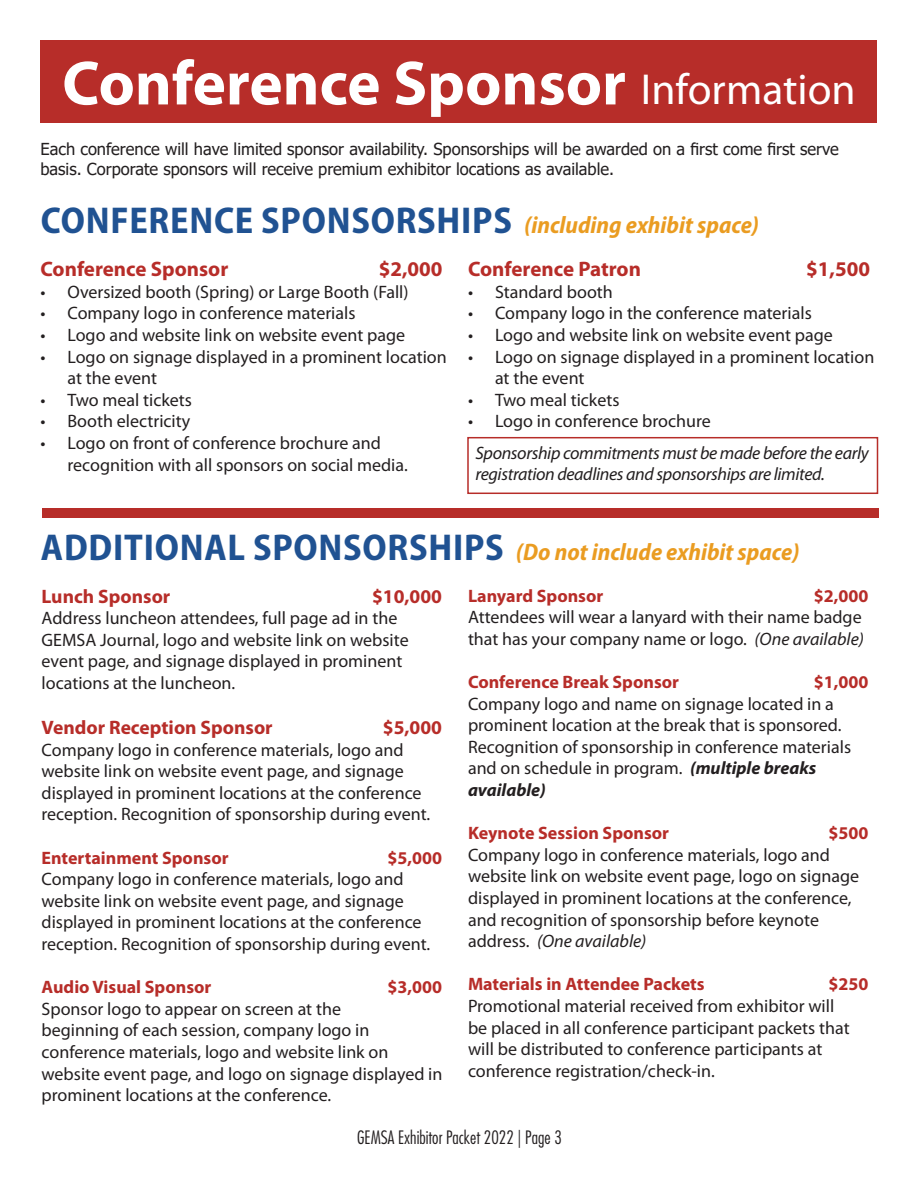
<style>
.page{position:relative;width:918px;height:1188px;background:#fff}
.page>*{position:absolute;margin:0;border:0;box-sizing:border-box;transform-origin:0 0}
.Paragraph_Style_1{font:700 63px "Myriad Pro";color:#fff}
.headings{font:italic 700 semi-condensed 24px "Myriad Pro";color:#ea9c21}
.t1{font:700 21px "Myriad Pro";color:#b72d29}
.t2{font:700 19.5px "Myriad Pro";color:#b72d29}
.t3{font:18px/21.6px "Myriad Pro";color:#231f20}
.headings-2{font:700 18px "Myriad Pro";color:#b72d29}
.t4{font:italic 18px/21.6px "Myriad Pro";letter-spacing:-.02em;color:#231f20}
.t5{font:300 condensed 18px "Futura Std";color:#231f20}
.t6{font:16.5px/19.8px "Tahoma";color:#231f20}
.s1{font-weight:400;font-size:43.5px}
.s2{font-style:normal;font-size:37.5px;color:#205292}
.s3{font-style:italic}
.s4{font-weight:700;font-style:italic}
</style>
<div class="page">
<div style="left:40px;top:40px;width:838px;height:83px;background:#b72d29"></div>
<div style="left:42px;top:508px;width:837px;height:10px;background:#b72d29"></div>
<div style="left:467px;top:437px;width:411px;height:57px;border:2px solid #b72d29"></div>
<p class="Paragraph_Style_1" style="left:62px;top:42px;width:795px">Conference Sponsor <span class="s1">Information</span></p>
<p class="t6" style="left:40px;top:140px;width:800px">Each conference will have limited sponsor availability. Sponsorships will be awarded on a first come first serve basis. Corporate sponsors will receive premium exhibitor locations as available.</p>
<p class="headings" style="left:41px;top:212px;width:720px"><span class="s2">CONFERENCE SPONSORSHIPS</span> (including exhibit space)</p>
<p class="t1" style="left:40px;top:256px;width:189px">Conference Sponsor</p>
<p class="t1" style="left:379px;top:256px;width:65px">$2,000</p>
<p class="t3" style="left:40px;top:281px;width:370px">• Oversized booth (Spring) or Large Booth (Fall)</p>
<p class="t3" style="left:40px;top:302px;width:317px">• Company logo in conference materials</p>
<p class="t3" style="left:40px;top:324px;width:366px">• Logo and website link on website event page</p>
<p class="t3" style="left:68px;top:346px;width:381px;text-indent:-27px">• Logo on signage displayed in a prominent location at the event</p>
<p class="t3" style="left:40px;top:389px;width:153px">• Two meal tickets</p>
<p class="t3" style="left:40px;top:410px;width:151px">• Booth electricity</p>
<p class="t3" style="left:68px;top:432px;width:342px;text-indent:-27px">• Logo on front of conference brochure and recognition with all sponsors on social media.</p>
<p class="t1" style="left:468px;top:256px;width:175px">Conference Patron</p>
<p class="t1" style="left:806px;top:256px;width:65px">$1,500</p>
<p class="t3" style="left:468px;top:281px;width:146px">• Standard booth</p>
<p class="t3" style="left:468px;top:302px;width:345px">• Company logo in the conference materials</p>
<p class="t3" style="left:468px;top:324px;width:366px">• Logo and website link on website event page</p>
<p class="t3" style="left:495px;top:346px;width:381px;text-indent:-27px">• Logo on signage displayed in a prominent location at the event</p>
<p class="t3" style="left:468px;top:389px;width:153px">• Two meal tickets</p>
<p class="t3" style="left:468px;top:410px;width:244px">• Logo in conference brochure</p>
<p class="t4" style="left:476px;top:442px;width:395px">Sponsorship commitments must be made before the early registration deadlines and sponsorships are limited.</p>
<p class="headings" style="left:41px;top:539px;width:760px"><span class="s2">ADDITIONAL SPONSORSHIPS</span> (Do not include exhibit space)</p>
<p class="headings-2" style="left:468px;top:584px;width:137px">Lanyard Sponsor</p>
<p class="headings-2" style="left:814px;top:584px;width:56px">$2,000</p>
<p class="t3" style="left:468px;top:606px;width:397px">Attendees will wear a lanyard with their name badge that has your company name or logo. <span class="s3">(One available)</span></p>
<p class="headings-2" style="left:468px;top:670px;width:213px">Conference Break Sponsor</p>
<p class="headings-2" style="left:814px;top:670px;width:56px">$1,000</p>
<p class="t3" style="left:468px;top:692px;width:385px">Company logo and name on signage located in a prominent location at the break that is sponsored.<br>Recognition of sponsorship in conference materials and on schedule in program. <span class="s4">(multiple breaks available)</span></p>
<p class="headings-2" style="left:468px;top:821px;width:203px">Keynote Session Sponsor</p>
<p class="headings-2" style="left:829px;top:821px;width:41px">$500</p>
<p class="t3" style="left:468px;top:844px;width:393px">Company logo in conference materials, logo and website link on website event page, logo on signage displayed in prominent locations at the conference, and recognition of sponsorship before keynote address. <span class="s3">(One available)</span></p>
<p class="headings-2" style="left:468px;top:972px;width:238px">Materials in Attendee Packets</p>
<p class="headings-2" style="left:829px;top:972px;width:41px">$250</p>
<p class="t3" style="left:468px;top:995px;width:383px">Promotional material received from exhibitor will be placed in all conference participant packets that will be distributed to conference participants at conference registration/check-in.</p>
<p class="t2" style="left:42px;top:583px;width:130px">Lunch Sponsor</p>
<p class="t2" style="left:372px;top:583px;width:72px">$10,000</p>
<p class="t3" style="left:42px;top:607px;width:369px">Address luncheon attendees, full page ad in the GEMSA Journal, logo and website link on website event page, and signage displayed in prominent locations at the luncheon.</p>
<p class="t2" style="left:42px;top:715px;width:233px">Vendor Reception Sponsor</p>
<p class="t2" style="left:383px;top:715px;width:61px">$5,000</p>
<p class="t3" style="left:42px;top:739px;width:390px">Company logo in conference materials, logo and website link on website event page, and signage displayed in prominent locations at the conference reception. Recognition of sponsorship during event.</p>
<p class="headings-2" style="left:42px;top:846px;width:189px">Entertainment Sponsor</p>
<p class="headings-2" style="left:387px;top:846px;width:56px">$5,000</p>
<p class="t3" style="left:42px;top:868px;width:390px">Company logo in conference materials, logo and website link on website event page, and signage displayed in prominent locations at the conference reception. Recognition of sponsorship during event.</p>
<p class="headings-2" style="left:42px;top:975px;width:171px">Audio Visual Sponsor</p>
<p class="headings-2" style="left:387px;top:975px;width:56px">$3,000</p>
<p class="t3" style="left:42px;top:998px;width:301px">Sponsor logo to appear on screen at the</p>
<p class="t3" style="left:42px;top:1019px;width:402px">beginning of each session, company logo in conference materials, logo and website link on website event page, and logo on signage displayed in prominent locations at the conference.</p>
<p class="t5" style="left:357px;top:1127px;width:206px">GEMSA Exhibitor Packet 2022 | Page 3</p>
</div>
